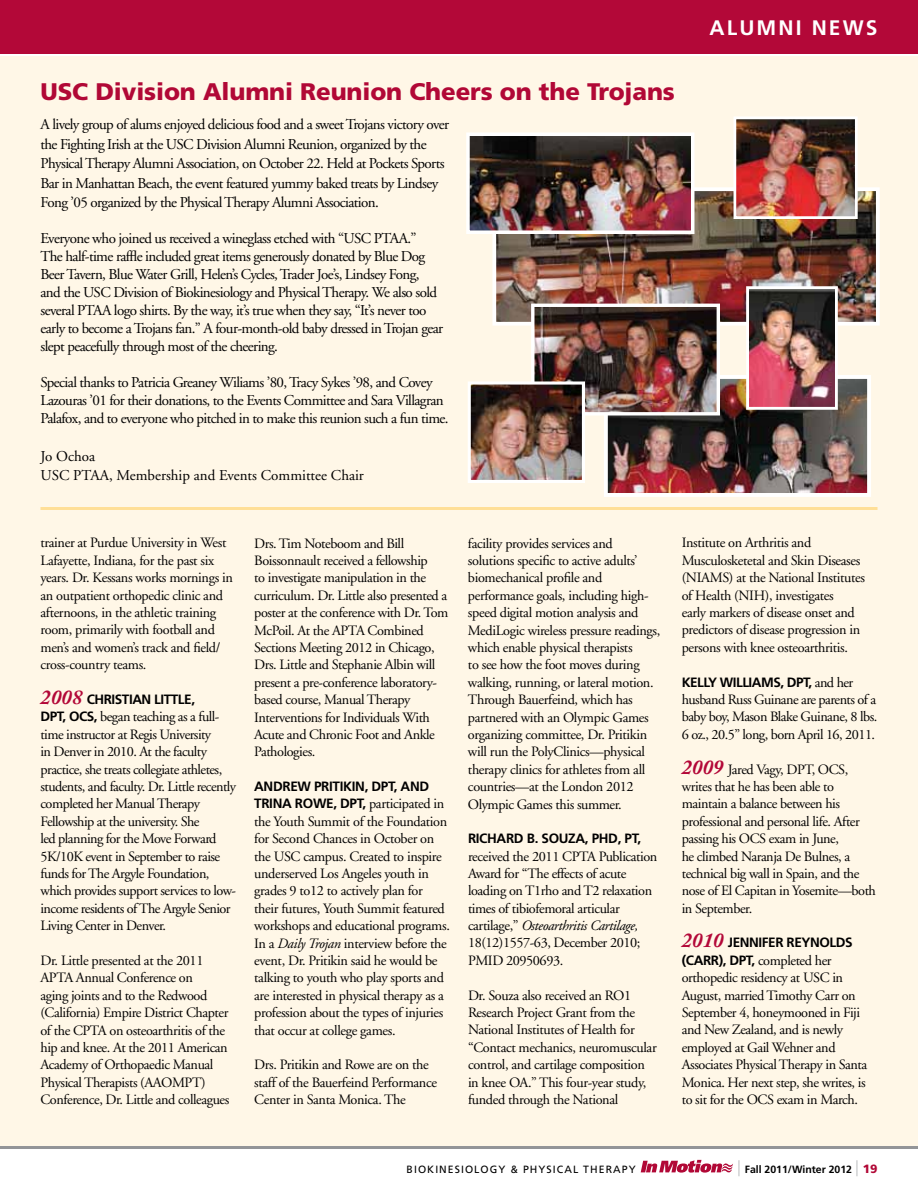
<style>
.page{position:relative;width:918px;height:1188px;background:#fff}
.page>*{position:absolute;margin:0;border:0;box-sizing:border-box;transform-origin:0 0}
.t1{font:900 24px "Frutiger";letter-spacing:-.005em;color:#b10836}
.t2{font:700 21px "Frutiger";letter-spacing:.1em;color:#fff}
.t3{font:15px/18px "Adobe Garamond";letter-spacing:-.04em;color:#000}
.t4{font:15px/19.5px "Adobe Garamond";color:#000}
.t5{font:14.25px/17.4px "Adobe Garamond";letter-spacing:-.03em;color:#000}
.t6{font:700 13.5px "Frutiger";letter-spacing:-.025em;color:#000}
.t7{font:10.5px "Frutiger";letter-spacing:.1em;color:#000}
.t8{font:700 10.5px "Frutiger";color:#000}
.s1{font-family:"Adobe Caslon";font-style:italic;font-size:21px;color:#b30838}
.s2{font-family:"Frutiger";font-weight:700;font-size:13.5px}
.s3{font-style:italic}
.s4{font-family:"Adobe Caslon";font-weight:700;font-style:italic;font-size:21px;color:#b30838}
.s5{font-weight:300;font-size:21px;color:#939598}
.s6{font-weight:900;font-size:12px;color:#b10836}
</style>
<div class="page">
<svg style="left:641px;top:1160px;width:92px;height:13px"></svg>
<div style="left:0;top:0;width:918px;height:54px;background:#b30838"></div>
<div style="left:0;top:56px;width:918px;height:1093px;background:#fff7e7"></div>
<hr style="left:0;top:1146px;width:918px;height:3px;background:#939598">
<hr style="left:40px;top:507px;width:838px;height:3px;background:#ffdf97">
<img style="left:609px;top:380px;width:257px;height:112px">
<div style="left:604px;top:375px;width:267px;height:122px;border:4px solid #fff"></div>
<img style="left:497px;top:192px;width:378px;height:129px">
<div style="left:492px;top:187px;width:388px;height:139px;border:4px solid #fff"></div>
<img style="left:471px;top:137px;width:218px;height:92px">
<div style="left:466px;top:132px;width:228px;height:102px;border:4px solid #fff"></div>
<img style="left:535px;top:308px;width:181px;height:104px">
<div style="left:531px;top:304px;width:189px;height:112px;border:3px solid #fff"></div>
<img style="left:472px;top:385px;width:109px;height:94px">
<div style="left:468px;top:381px;width:117px;height:102px;border:3px solid #fff"></div>
<img style="left:750px;top:290px;width:84px;height:116px">
<div style="left:746px;top:286px;width:92px;height:124px;border:3px solid #fff"></div>
<img style="left:737px;top:121px;width:117px;height:94px">
<div style="left:733px;top:117px;width:125px;height:102px;border:3px solid #fff"></div>
<h1 class="t1" style="left:40px;top:77px;width:636px">USC Division Alumni Reunion Cheers on the Trojans</h1>
<p class="t3" style="left:40px;top:115px;width:410px;line-height:19.5px">A lively group of alums enjoyed delicious food and a sweet Trojans victory over the Fighting Irish at the USC Division Alumni Reunion, organized by the Physical Therapy Alumni Association, on October 22. Held at Pockets Sports Bar in Manhattan Beach, the event featured yummy baked treats by Lindsey Fong ’05 organized by the Physical Therapy Alumni Association.</p>
<p class="t3" style="left:40px;top:230px;width:404px">Everyone who joined us received a wineglass etched with “USC PTAA.”<br>The half-time raffle included great items generously donated by Blue Dog Beer Tavern, Blue Water Grill, Helen’s Cycles, Trader Joe’s, Lindsey Fong, and the USC Division of Biokinesiology and Physical Therapy. We also sold several PTAA logo shirts. By the way, it’s true when they say, “It’s never too early to become a Trojans fan.” A four-month-old baby dressed in Trojan gear slept peacefully through most of the cheering.</p>
<p class="t3" style="left:40px;top:374px;width:410px">Special thanks to Patricia Greaney Wiliams ’80, Tracy Sykes ’98, and Covey<br>Lazouras ’01 for their donations, to the Events Committee and Sara Villagran<br>Palafox, and to everyone who pitched in to make this reunion such a fun time.</p>
<p class="t4" style="left:40px;top:447px;width:325px">Jo Ochoa<br>USC PTAA, Membership and Events Committee Chair</p>
<h2 class="t2" style="left:710px;top:16px;width:169px">ALUMNI NEWS</h2>
<p class="t5" style="left:40px;top:535px;width:194px">trainer at Purdue University in West Lafayette, Indiana, for the past six years. Dr. Kessans works mornings in an outpatient orthopedic clinic and afternoons, in the athletic training room, primarily with football and men’s and women’s track and field/ cross-country teams.</p>
<p class="t6" style="left:40px;top:691px;width:62px"><span class="s1">2008</span> CHRISTIAN</p>
<p class="t6" style="left:154px;top:691px;width:14px">LITTLE</p>
<p class="t6" style="left:191px;top:691px;width:5px">,</p>
<p class="t5" style="left:40px;top:709px;width:197px"><span class="s2">DPT, OCS,</span> began teaching as a full&shy;time instructor at Regis University<br>in Denver in 2010. At the faculty practice, she treats collegiate athletes, students, and faculty. Dr. Little recently completed her Manual Therapy Fellowship at the university. She<br>led planning for the Move Forward 5K/10K event in September to raise funds for The Argyle Foundation, which provides support services to low&shy;income residents of The Argyle Senior Living Center in Denver.</p>
<p class="t5" style="left:40px;top:952px;width:190px">Dr. Little presented at the 2011<br>APTA Annual Conference on<br>aging joints and to the Redwood (California) Empire District Chapter of the CPTA on osteoarthritis of the hip and knee. At the 2011 American<br>Academy of Orthopaedic Manual<br>Physical Therapists (AAOMPT)<br>Conference, Dr. Little and colleagues</p>
<p class="t5" style="left:254px;top:535px;width:196px">Drs. Tim Noteboom and Bill<br>Boissonnault received a fellowship<br>to investigate manipulation in the curriculum. Dr. Little also presented a poster at the conference with Dr. Tom<br>McPoil. At the APTA Combined<br>Sections Meeting 2012 in Chicago,<br>Drs. Little and Stephanie Albin will present a pre-conference laboratory&shy;based course, Manual Therapy<br>Interventions for Individuals With<br>Acute and Chronic Foot and Ankle<br>Pathologies.</p>
<p class="t6" style="left:254px;top:778px;width:20px">ANDREW</p>
<p class="t6" style="left:314px;top:778px;width:15px">PRITIKIN</p>
<p class="t6" style="left:365px;top:778px;width:47px">, DPT, AND</p>
<p class="t6" style="left:254px;top:796px;width:16px">TRINA</p>
<p class="t6" style="left:295px;top:796px;width:19px">ROWE</p>
<p class="t5" style="left:254px;top:795px;width:197px;text-indent:79px"><span class="s2">, DPT,</span> participated in the Youth Summit of the Foundation for Second Chances in October on the USC campus. Created to inspire underserved Los Angeles youth in grades 9 to12 to actively plan for their futures, Youth Summit featured workshops and educational programs.<br>In a <span class="s3">Daily Trojan</span> interview before the event, Dr. Pritikin said he would be talking to youth who play sports and are interested in physical therapy as a profession about the types of injuries that occur at college games.</p>
<p class="t5" style="left:254px;top:1056px;width:184px">Drs. Pritikin and Rowe are on the staff of the Bauerfeind Performance<br>Center in Santa Monica. The</p>
<p class="t5" style="left:468px;top:535px;width:194px">facility provides services and solutions specific to active adults’ biomechanical profile and performance goals, including high&shy;speed digital motion analysis and MediLogic wireless pressure readings, which enable physical therapists<br>to see how the foot moves during walking, running, or lateral motion.<br>Through Bauerfeind, which has partnered with an Olympic Games organizing committee, Dr. Pritikin will run the PolyClinics—physical therapy clinics for athletes from all countries—at the London 2012<br>Olympic Games this summer.</p>
<p class="t6" style="left:468px;top:830px;width:17px">RICHARD</p>
<p class="t6" style="left:527px;top:830px;width:32px">B. SOUZA</p>
<p class="t6" style="left:585px;top:830px;width:58px">, PH D, PT,</p>
<p class="t5" style="left:468px;top:848px;width:191px">received the 2011 CPTA Publication<br>Award for “The effects of acute loading on T1rho and T2 relaxation times of tibiofemoral articular cartilage,” <span class="s3">Osteoarthritis Cartilage,<br></span>18(12)1557-63, December 2010;<br>PMID 20950693.</p>
<p class="t5" style="left:468px;top:987px;width:190px">Dr. Souza also received an RO1<br>Research Project Grant from the National Institutes of Health for “Contact mechanics, neuromuscular control, and cartilage composition in knee OA.” This four-year study, funded through the National</p>
<p class="t5" style="left:682px;top:535px;width:185px">Institute on Arthritis and Musculosketetal and Skin Diseases (NIAMS) at the National Institutes of Health (NIH), investigates<br>early markers of disease onset and predictors of disease progression in persons with knee osteoarthritis.</p>
<p class="t6" style="left:682px;top:674px;width:16px">KELLY</p>
<p class="t6" style="left:720px;top:674px;width:21px">WILLIAMS</p>
<p class="t5" style="left:682px;top:674px;width:197px;text-indent:99px"><span class="s2">, DPT,</span> and her husband Russ Guinane are parents of a baby boy, Mason Blake Guinane, 8 lbs.<br>6 oz., 20.5” long, born April 16, 2011.</p>
<p class="t5" style="left:682px;top:761px;width:196px"><span class="s4">2009</span> Jared Vagy, DPT, OCS, writes that he has been able to maintain a balance between his professional and personal life. After passing his OCS exam in June,<br>he climbed Naranja De Bulnes, a technical big wall in Spain, and the nose of El Capitan in Yosemite—both in September.</p>
<p class="t6" style="left:682px;top:935px;width:60px"><span class="s1">2010</span> JENNIFER</p>
<p class="t6" style="left:787px;top:935px;width:17px">REYNOLDS</p>
<p class="t5" style="left:682px;top:952px;width:187px"><span class="s2">(CARR), DPT,</span> completed her orthopedic residency at USC in<br>August, married Timothy Carr on<br>September 4, honeymooned in Fiji and New Zealand, and is newly employed at Gail Wehner and<br>Associates Physical Therapy in Santa<br>Monica. Her next step, she writes, is to sit for the OCS exam in March.</p>
<p class="t7" style="left:407px;top:1163px;width:231px">BIOKINESIOLOGY &amp; PHYSICAL THERAPY</p>
<p class="t8" style="left:738px;top:1163px;width:141px"><span class="s5">|</span> FALL 2011/WINTER 2012 <span class="s5">|</span> <span class="s6">19</span></p>
</div>
